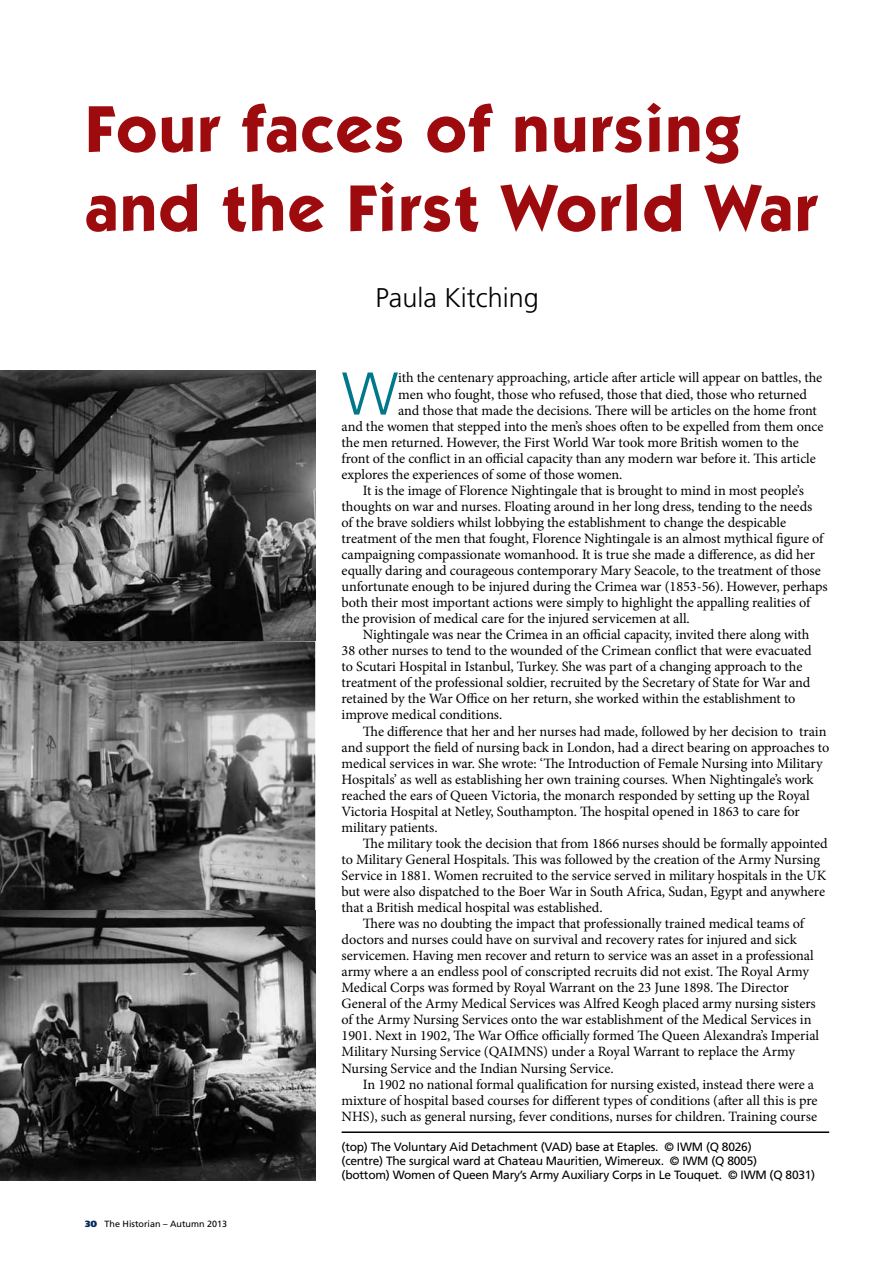
<style>
.page{position:relative;width:893px;height:1263px;background:#fff}
.page>*{position:absolute;margin:0;border:0;box-sizing:border-box;transform-origin:0 0}
.t1{font:700 66px/79.2px "Itc Kabel";letter-spacing:.03em;color:#9e0b0f}
.t2{font:300 60.3px "Frutiger LT Std";color:#00788a}
.t3{font:300 27px "Frutiger LT Std";color:#000}
.t4{font:14.25px "Minion Pro";letter-spacing:-.005em;color:#000}
.t5{font:12px/14.4px "Frutiger LT Std";letter-spacing:-.02em;color:#000}
.t6{font:9px "Frutiger LT Std";color:#000}
.s1{font-weight:900;color:#002b5c}
</style>
<div class="page">
<img style="left:0;top:370px;width:315px;height:810px">
<hr style="left:342px;top:1131px;width:487px;height:2px;background:#000">
<h1 class="t1" style="left:85px;top:89px;width:733px">Four faces of nursing and the First World War</h1>
<h3 class="t3" style="left:375px;top:283px;width:165px">Paula Kitching</h3>
<p class="t6" style="left:85px;top:1218px;width:144px"><span class="s1">30</span> The Historian – Autumn 2013</p>
<h2 class="t2" style="left:342px;top:360px;width:58px">W</h2>
<p class="t4" style="left:398px;top:368px;width:426px">ith the centenary approaching, article after article will appear on battles, the</p>
<p class="t4" style="left:398px;top:384px;width:410px">men who fought, those who refused, those that died, those who returned</p>
<p class="t4" style="left:398px;top:400px;width:420px">and those that made the decisions. There will be articles on the home front</p>
<p class="t4" style="left:342px;top:416px;width:483px">and the women that stepped into the men’s shoes often to be expelled from them once</p>
<p class="t4" style="left:342px;top:432px;width:459px">the men returned. However, the First World War took more British women to the</p>
<p class="t4" style="left:342px;top:449px;width:476px">front of the conflict in an official capacity than any modern war before it. This article</p>
<p class="t4" style="left:342px;top:465px;width:282px">explores the experiences of some of those women.</p>
<p class="t4" style="left:363px;top:481px;width:443px">It is the image of Florence Nightingale that is brought to mind in most people’s</p>
<p class="t4" style="left:342px;top:497px;width:472px">thoughts on war and nurses. Floating around in her long dress, tending to the needs</p>
<p class="t4" style="left:342px;top:513px;width:446px">of the brave soldiers whilst lobbying the establishment to change the despicable</p>
<p class="t4" style="left:342px;top:529px;width:483px">treatment of the men that fought, Florence Nightingale is an almost mythical figure of</p>
<p class="t4" style="left:342px;top:545px;width:475px">campaigning compassionate womanhood. It is true she made a difference, as did her</p>
<p class="t4" style="left:342px;top:561px;width:481px">equally daring and courageous contemporary Mary Seacole, to the treatment of those</p>
<p class="t4" style="left:342px;top:577px;width:488px">unfortunate enough to be injured during the Crimea war (1853-56). However, perhaps</p>
<p class="t4" style="left:342px;top:593px;width:470px">both their most important actions were simply to highlight the appalling realities of</p>
<p class="t4" style="left:342px;top:609px;width:350px">the provision of medical care for the injured servicemen at all.</p>
<p class="t4" style="left:363px;top:625px;width:448px">Nightingale was near the Crimea in an official capacity, invited there along with</p>
<p class="t4" style="left:342px;top:641px;width:472px">38 other nurses to tend to the wounded of the Crimean conflict that were evacuated</p>
<p class="t4" style="left:342px;top:657px;width:462px">to Scutari Hospital in Istanbul, Turkey. She was part of a changing approach to the</p>
<p class="t4" style="left:342px;top:673px;width:470px">treatment of the professional soldier, recruited by the Secretary of State for War and</p>
<p class="t4" style="left:342px;top:689px;width:455px">retained by the War Office on her return, she worked within the establishment to</p>
<p class="t4" style="left:342px;top:705px;width:162px">improve medical conditions.</p>
<p class="t4" style="left:363px;top:721px;width:465px">The difference that her and her nurses had made, followed by her decision to train</p>
<p class="t4" style="left:342px;top:737px;width:489px">and support the field of nursing back in London, had a direct bearing on approaches to</p>
<p class="t4" style="left:342px;top:753px;width:483px">medical services in war. She wrote: ‘The Introduction of Female Nursing into Military</p>
<p class="t4" style="left:342px;top:769px;width:474px">Hospitals’ as well as establishing her own training courses. When Nightingale’s work</p>
<p class="t4" style="left:342px;top:785px;width:470px">reached the ears of Queen Victoria, the monarch responded by setting up the Royal</p>
<p class="t4" style="left:342px;top:802px;width:460px">Victoria Hospital at Netley, Southampton. The hospital opened in 1863 to care for</p>
<p class="t4" style="left:342px;top:818px;width:98px">military patients.</p>
<p class="t4" style="left:363px;top:834px;width:466px">The military took the decision that from 1866 nurses should be formally appointed</p>
<p class="t4" style="left:342px;top:850px;width:480px">to Military General Hospitals. This was followed by the creation of the Army Nursing</p>
<p class="t4" style="left:342px;top:866px;width:486px">Service in 1881. Women recruited to the service served in military hospitals in the UK</p>
<p class="t4" style="left:342px;top:882px;width:485px">but were also dispatched to the Boer War in South Africa, Sudan, Egypt and anywhere</p>
<p class="t4" style="left:342px;top:898px;width:263px">that a British medical hospital was established.</p>
<p class="t4" style="left:363px;top:914px;width:443px">There was no doubting the impact that professionally trained medical teams of</p>
<p class="t4" style="left:342px;top:930px;width:457px">doctors and nurses could have on survival and recovery rates for injured and sick</p>
<p class="t4" style="left:342px;top:946px;width:474px">servicemen. Having men recover and return to service was an asset in a professional</p>
<p class="t4" style="left:342px;top:962px;width:469px">army where a an endless pool of conscripted recruits did not exist. The Royal Army</p>
<p class="t4" style="left:342px;top:978px;width:449px">Medical Corps was formed by Royal Warrant on the 23 June 1898. The Director</p>
<p class="t4" style="left:342px;top:994px;width:476px">General of the Army Medical Services was Alfred Keogh placed army nursing sisters</p>
<p class="t4" style="left:342px;top:1010px;width:471px">of the Army Nursing Services onto the war establishment of the Medical Services in</p>
<p class="t4" style="left:342px;top:1026px;width:479px">1901. Next in 1902, The War Office officially formed The Queen Alexandra’s Imperial</p>
<p class="t4" style="left:342px;top:1042px;width:455px">Military Nursing Service (QAIMNS) under a Royal Warrant to replace the Army</p>
<p class="t4" style="left:342px;top:1058px;width:274px">Nursing Service and the Indian Nursing Service.</p>
<p class="t4" style="left:363px;top:1074px;width:453px">In 1902 no national formal qualification for nursing existed, instead there were a</p>
<p class="t4" style="left:342px;top:1090px;width:478px">mixture of hospital based courses for different types of conditions (after all this is pre</p>
<p class="t4" style="left:342px;top:1106px;width:477px">NHS), such as general nursing, fever conditions, nurses for children. Training course</p>
<p class="t5" style="left:342px;top:1139px;width:475px">(top) The Voluntary Aid Detachment (VAD) base at Etaples. © IWM (Q 8026)<br>(centre) The surgical ward at Chateau Mauritien, Wimereux. © IWM (Q 8005)<br>(bottom) Women of Queen Mary’s Army Auxiliary Corps in Le Touquet. © IWM (Q 8031)</p>
</div>
